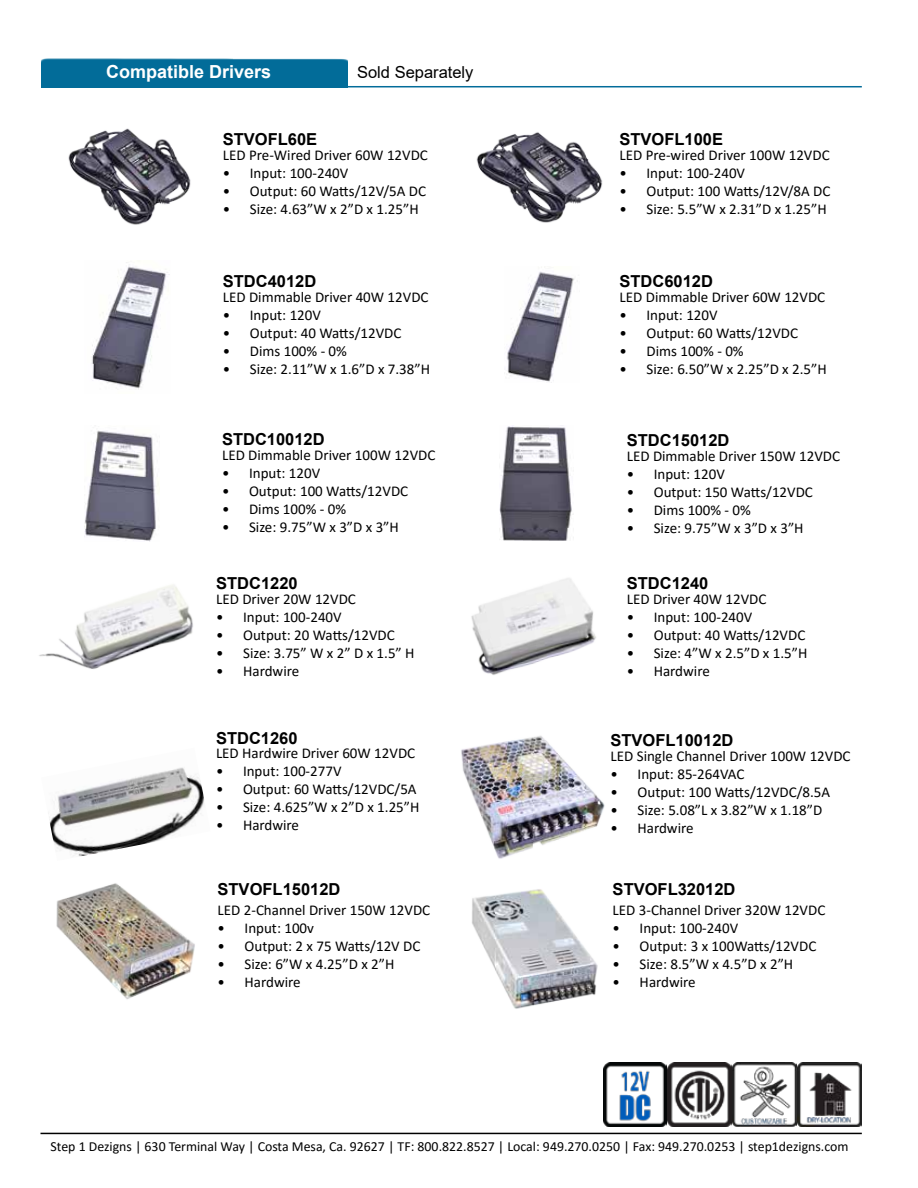
<style>
.page{position:relative;width:918px;height:1188px;background:#fff}
.page>*{position:absolute;margin:0;border:0;box-sizing:border-box;transform-origin:0 0}
.t1{font:700 18px "Arial";color:#fff}
.t2{font:700 16.5px "Arial";color:#000}
.t3{font:16.5px "Arial";color:#000}
.t4{font:15px "Calibri";color:#000}
.t5{font:13.8px "Calibri";color:#000}
</style>
<div class="page">
<hr style="left:40px;top:1133px;width:822px;height:1px;background:#000">
<hr style="left:41px;top:86px;width:821px;height:1px;background:#036c9a">
<img style="left:41px;top:58px;width:307px;height:28px">
<img style="left:603px;top:1063px;width:128px;height:63px">
<img style="left:733px;top:1063px;width:63px;height:63px">
<img style="left:798px;top:1063px;width:63px;height:63px">
<img style="left:68px;top:128px;width:123px;height:97px">
<img style="left:476px;top:132px;width:127px;height:91px">
<img style="left:91px;top:262px;width:79px;height:127px">
<img style="left:507px;top:271px;width:67px;height:111px">
<img style="left:499px;top:426px;width:73px;height:115px">
<img style="left:471px;top:578px;width:125px;height:97px">
<img style="left:461px;top:735px;width:144px;height:124px">
<img style="left:56px;top:883px;width:139px;height:116px">
<img style="left:472px;top:889px;width:126px;height:120px">
<img style="left:85px;top:430px;width:74px;height:111px">
<img style="left:39px;top:585px;width:154px;height:84px">
<img style="left:49px;top:767px;width:155px;height:90px">
<p class="t1" style="left:106px;top:59px;width:167px">Compatible Drivers</p>
<p class="t3" style="left:357px;top:60px;width:118px">Sold Separately</p>
<p class="t2" style="left:223px;top:128px;width:96px">STVOFL60E</p>
<p class="t2" style="left:620px;top:128px;width:105px">STVOFL100E</p>
<p class="t4" style="left:223px;top:145px;width:207px">LED Pre-Wired Driver 60W 12VDC</p>
<p class="t4" style="left:223px;top:163px;width:127px">• Input: 100-240V</p>
<p class="t4" style="left:223px;top:181px;width:205px">• Output: 60 Watts/12V/5A DC</p>
<p class="t4" style="left:223px;top:199px;width:197px">• Size: 4.63”W x 2”D x 1.25”H</p>
<p class="t4" style="left:620px;top:145px;width:212px">LED Pre-wired Driver 100W 12VDC</p>
<p class="t4" style="left:620px;top:163px;width:127px">• Input: 100-240V</p>
<p class="t4" style="left:620px;top:181px;width:212px">• Output: 100 Watts/12V/8A DC</p>
<p class="t4" style="left:620px;top:199px;width:209px">• Size: 5.5”W x 2.31”D x 1.25”H</p>
<p class="t2" style="left:223px;top:269px;width:95px">STDC4012D</p>
<p class="t2" style="left:620px;top:269px;width:95px">STDC6012D</p>
<p class="t4" style="left:223px;top:286px;width:207px">LED Dimmable Driver 40W 12VDC</p>
<p class="t4" style="left:223px;top:304px;width:100px">• Input: 120V</p>
<p class="t4" style="left:223px;top:322px;width:180px">• Output: 40 Watts/12VDC</p>
<p class="t4" style="left:223px;top:340px;width:126px">• Dims 100% - 0%</p>
<p class="t4" style="left:223px;top:358px;width:209px">• Size: 2.11”W x 1.6”D x 7.38”H</p>
<p class="t4" style="left:620px;top:286px;width:207px">LED Dimmable Driver 60W 12VDC</p>
<p class="t4" style="left:620px;top:304px;width:100px">• Input: 120V</p>
<p class="t4" style="left:620px;top:322px;width:180px">• Output: 60 Watts/12VDC</p>
<p class="t4" style="left:620px;top:340px;width:126px">• Dims 100% - 0%</p>
<p class="t4" style="left:620px;top:358px;width:209px">• Size: 6.50”W x 2.25”D x 2.5”H</p>
<p class="t2" style="left:222px;top:428px;width:104px">STDC10012D</p>
<p class="t2" style="left:627px;top:428px;width:104px">STDC15012D</p>
<p class="t4" style="left:222px;top:445px;width:215px">LED Dimmable Driver 100W 12VDC</p>
<p class="t4" style="left:222px;top:463px;width:100px">• Input: 120V</p>
<p class="t4" style="left:222px;top:481px;width:188px">• Output: 100 Watts/12VDC</p>
<p class="t4" style="left:222px;top:499px;width:126px">• Dims 100% - 0%</p>
<p class="t4" style="left:222px;top:517px;width:178px">• Size: 9.75”W x 3”D x 3”H</p>
<p class="t4" style="left:627px;top:445px;width:215px">LED Dimmable Driver 150W 12VDC</p>
<p class="t4" style="left:627px;top:463px;width:100px">• Input: 120V</p>
<p class="t4" style="left:627px;top:481px;width:188px">• Output: 150 Watts/12VDC</p>
<p class="t4" style="left:627px;top:499px;width:126px">• Dims 100% - 0%</p>
<p class="t4" style="left:627px;top:517px;width:178px">• Size: 9.75”W x 3”D x 3”H</p>
<p class="t2" style="left:216px;top:572px;width:83px">STDC1220</p>
<p class="t2" style="left:627px;top:572px;width:83px">STDC1240</p>
<p class="t4" style="left:216px;top:589px;width:141px">LED Driver 20W 12VDC</p>
<p class="t4" style="left:216px;top:607px;width:127px">• Input: 100-240V</p>
<p class="t4" style="left:216px;top:625px;width:180px">• Output: 20 Watts/12VDC</p>
<p class="t4" style="left:216px;top:643px;width:200px">• Size: 3.75” W x 2” D x 1.5” H</p>
<p class="t4" style="left:216px;top:661px;width:85px">• Hardwire</p>
<p class="t4" style="left:627px;top:589px;width:141px">LED Driver 40W 12VDC</p>
<p class="t4" style="left:627px;top:607px;width:127px">• Input: 100-240V</p>
<p class="t4" style="left:627px;top:625px;width:180px">• Output: 40 Watts/12VDC</p>
<p class="t4" style="left:627px;top:643px;width:182px">• Size: 4”W x 2.5”D x 1.5”H</p>
<p class="t4" style="left:627px;top:661px;width:85px">• Hardwire</p>
<p class="t2" style="left:216px;top:726px;width:83px">STDC1260</p>
<p class="t4" style="left:216px;top:743px;width:201px">LED Hardwire Driver 60W 12VDC</p>
<p class="t4" style="left:216px;top:761px;width:127px">• Input: 100-277V</p>
<p class="t4" style="left:216px;top:779px;width:202px">• Output: 60 Watts/12VDC/5A</p>
<p class="t4" style="left:216px;top:797px;width:205px">• Size: 4.625”W x 2”D x 1.25”H</p>
<p class="t4" style="left:216px;top:815px;width:85px">• Hardwire</p>
<p class="t2" style="left:611px;top:729px;width:124px">STVOFL10012D</p>
<p class="t4" style="left:611px;top:746px;width:242px">LED Single Channel Driver 100W 12VDC</p>
<p class="t4" style="left:611px;top:764px;width:135px">• Input: 85-264VAC</p>
<p class="t4" style="left:611px;top:782px;width:221px">• Output: 100 Watts/12VDC/8.5A</p>
<p class="t4" style="left:611px;top:800px;width:213px">• Size: 5.08”L x 3.82”W x 1.18”D</p>
<p class="t4" style="left:611px;top:818px;width:85px">• Hardwire</p>
<p class="t2" style="left:218px;top:878px;width:124px">STVOFL15012D</p>
<p class="t2" style="left:613px;top:877px;width:124px">STVOFL32012D</p>
<p class="t4" style="left:218px;top:900px;width:214px">LED 2-Channel Driver 150W 12VDC</p>
<p class="t4" style="left:218px;top:918px;width:98px">• Input: 100v</p>
<p class="t4" style="left:218px;top:936px;width:204px">• Output: 2 x 75 Watts/12V DC</p>
<p class="t4" style="left:218px;top:954px;width:178px">• Size: 6”W x 4.25”D x 2”H</p>
<p class="t4" style="left:218px;top:972px;width:85px">• Hardwire</p>
<p class="t4" style="left:613px;top:899px;width:214px">LED 3-Channel Driver 320W 12VDC</p>
<p class="t4" style="left:613px;top:917px;width:127px">• Input: 100-240V</p>
<p class="t4" style="left:613px;top:935px;width:205px">• Output: 3 x 100Watts/12VDC</p>
<p class="t4" style="left:613px;top:953px;width:182px">• Size: 8.5”W x 4.5”D x 2”H</p>
<p class="t4" style="left:613px;top:971px;width:85px">• Hardwire</p>
<p class="t5" style="left:51px;top:1137px;width:799px">Step 1 Dezigns | 630 Terminal Way | Costa Mesa, Ca. 92627 | TF: 800.822.8527 | Local: 949.270.0250 | Fax: 949.270.0253 | step1dezigns.com</p>
</div>
